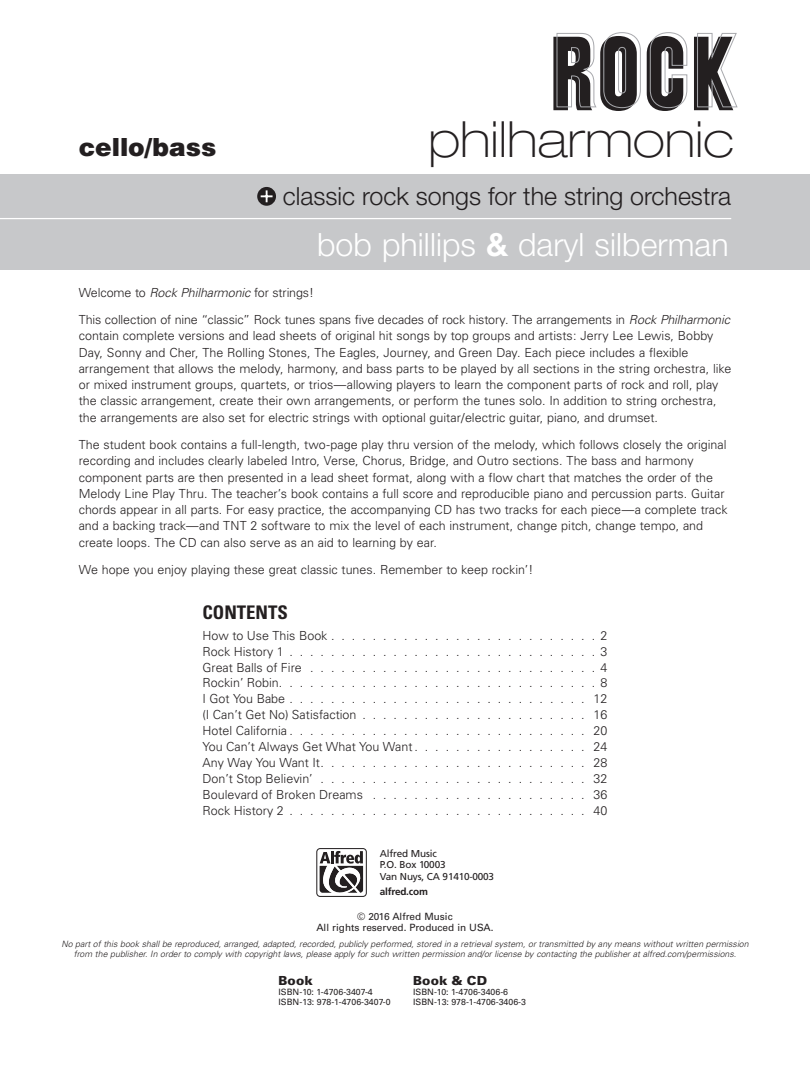
<style>
.page{position:relative;width:810px;height:1080px;background:#fff}
.page>*{position:absolute;margin:0;border:0;box-sizing:border-box;transform-origin:0 0}
.t1{font:110.12px "Railroad Gothic";color:#231f20}
.t2{font:100 expanded 50px "Helvetica Neue";color:#231f20}
.t3{font:300 32.12px "Helvetica Neue";letter-spacing:.005em;color:#fff}
.t4{font:300 25px "Helvetica Neue";color:#231f20}
.t5{font:900 25px "Helvetica";letter-spacing:-.005em;color:#231f20}
.t6{font:700 condensed 18.75px "Univers";color:#231f20}
.t7{font:300 12.5px/16.2px "Univers";color:#231f20}
.t8{font:900 12.5px "Univers";letter-spacing:.01em;color:#231f20}
.t9{font:10px "Univers";color:#231f20}
.t10{font:10px/11.2px "Frutiger";letter-spacing:-.02em;color:#231f20}
.t11{font:700 10px "Frutiger";letter-spacing:-.02em;color:#231f20}
.t12{font:italic 300 8.75px/10.5px "Univers";color:#231f20;text-align:center}
.t13{font:8.75px "Univers";color:#231f20}
.s1{font-weight:700}
.s2{font-style:italic}
</style>
<div class="page">
<div style="left:0;top:174px;width:810px;height:95px;background:#c7c8ca"></div>
<hr style="left:0;top:218px;width:731px;height:1px;background:#fff">
<svg style="left:257px;top:187px;width:19px;height:19px"></svg>
<svg style="left:261px;top:190px;width:12px;height:12px"></svg>
<svg style="left:556px;top:33px;width:41px;height:75px"></svg>
<svg style="left:603px;top:32px;width:38px;height:76px"></svg>
<svg style="left:650px;top:32px;width:38px;height:76px"></svg>
<svg style="left:697px;top:33px;width:41px;height:75px"></svg>
<svg style="left:317px;top:849px;width:49px;height:47px"></svg>
<div style="left:316px;top:848px;width:51px;height:49px;border:1px solid #231f20;border-radius:3px"></div>
<svg style="left:320px;top:851px;width:43px;height:43px"></svg>
<p class="t5" style="left:79px;top:131px;width:139px">cello/bass</p>
<p class="t1" style="left:550px;top:13px;width:184px">ROCK</p>
<p class="t2" style="left:429px;top:109px;width:307px">philharmonic</p>
<p class="t4" style="left:283px;top:180px;width:450px">classic rock songs for the string orchestra</p>
<p class="t3" style="left:317px;top:225px;width:413px">bob phillips <span class="s1">&amp;</span> daryl silberman</p>
<p class="t7" style="left:79px;top:284px;width:237px">Welcome to <span class="s2">Rock Philharmonic</span> for strings!</p>
<p class="t7" style="left:79px;top:312px;width:654px">This collection of nine “classic” Rock tunes spans five decades of rock history. The arrangements in <span class="s2">Rock Philharmonic </span>contain complete versions and lead sheets of original hit songs by top groups and artists: Jerry Lee Lewis, Bobby Day, Sonny and Cher, The Rolling Stones, The Eagles, Journey, and Green Day. Each piece includes a flexible arrangement that allows the melody, harmony, and bass parts to be played by all sections in the string orchestra, like or mixed instrument groups, quartets, or trios—allowing players to learn the component parts of rock and roll, play the classic arrangement, create their own arrangements, or perform the tunes solo. In addition to string orchestra, the arrangements are also set for electric strings with optional guitar/electric guitar, piano, and drumset.</p>
<p class="t7" style="left:79px;top:437px;width:651px">The student book contains a full-length, two-page play thru version of the melody, which follows closely the original recording and includes clearly labeled Intro, Verse, Chorus, Bridge, and Outro sections. The bass and harmony component parts are then presented in a lead sheet format, along with a flow chart that matches the order of the Melody Line Play Thru. The teacher’s book contains a full score and reproducible piano and percussion parts. Guitar chords appear in all parts. For easy practice, the accompanying CD has two tracks for each piece—a complete track and a backing track—and TNT 2 software to mix the level of each instrument, change pitch, change tempo, and create loops. The CD can also serve as an aid to learning by ear.</p>
<p class="t7" style="left:79px;top:562px;width:456px">We hope you enjoy playing these great classic tunes. Remember to keep rockin’!</p>
<p class="t6" style="left:202px;top:601px;width:87px">CONTENTS</p>
<p class="t7" style="left:202px;top:627px;width:127px">How to Use This Book</p>
<p class="t7" style="left:601px;top:627px;width:8px">2</p>
<p class="t7" style="left:202px;top:643px;width:83px">Rock History 1</p>
<p class="t7" style="left:601px;top:643px;width:8px">3</p>
<p class="t7" style="left:202px;top:659px;width:101px">Great Balls of Fire</p>
<p class="t7" style="left:601px;top:659px;width:8px">4</p>
<p class="t7" style="left:202px;top:675px;width:406px">Rockin’ Robin . . . . . . . . . . . . . . . . . . . . . . . . . . . . . . . 8</p>
<p class="t7" style="left:202px;top:691px;width:84px">I Got You Babe</p>
<p class="t7" style="left:594px;top:691px;width:15px">12</p>
<p class="t7" style="left:202px;top:707px;width:156px">(I Can’t Get No) Satisfaction</p>
<p class="t7" style="left:594px;top:707px;width:15px">16</p>
<p class="t7" style="left:202px;top:723px;width:406px">Hotel California . . . . . . . . . . . . . . . . . . . . . . . . . . . . . 20</p>
<p class="t7" style="left:202px;top:739px;width:406px">You Can’t Always Get What You Want . . . . . . . . . . . . . . . . . 24</p>
<p class="t7" style="left:202px;top:754px;width:406px">Any Way You Want It . . . . . . . . . . . . . . . . . . . . . . . . . . 28</p>
<p class="t7" style="left:202px;top:770px;width:112px">Don’t Stop Believin’</p>
<p class="t7" style="left:594px;top:770px;width:15px">32</p>
<p class="t7" style="left:202px;top:786px;width:162px">Boulevard of Broken Dreams</p>
<p class="t7" style="left:594px;top:786px;width:15px">36</p>
<p class="t7" style="left:202px;top:802px;width:83px">Rock History 2</p>
<p class="t7" style="left:594px;top:802px;width:15px">40</p>
<p class="t10" style="left:380px;top:848px;width:116px">Alfred Music<br>P.O. Box 10003<br>Van Nuys, CA 91410-0003</p>
<p class="t11" style="left:380px;top:885px;width:50px">alfred.com</p>
<p class="t9" style="left:357px;top:911px;width:97px">© 2016 Alfred Music</p>
<p class="t9" style="left:316px;top:922px;width:179px">All rights reserved. Produced in USA.</p>
<p class="t12" style="left:61px;top:939px;width:689px">No part of this book shall be reproduced, arranged, adapted, recorded, publicly performed, stored in a retrieval system, or transmitted by any means without written permission from the publisher. In order to comply with copyright laws, please apply for such written permission and/or license by contacting the publisher at alfred.com/permissions.</p>
<p class="t8" style="left:279px;top:973px;width:36px">Book</p>
<p class="t13" style="left:279px;top:987px;width:96px">ISBN-10: 1-4706-3407-4</p>
<p class="t13" style="left:279px;top:997px;width:114px">ISBN-13: 978-1-4706-3407-0</p>
<p class="t8" style="left:413px;top:973px;width:76px">Book &amp; CD</p>
<p class="t13" style="left:413px;top:987px;width:96px">ISBN-10: 1-4706-3406-6</p>
<p class="t13" style="left:413px;top:997px;width:114px">ISBN-13: 978-1-4706-3406-3</p>
</div>
